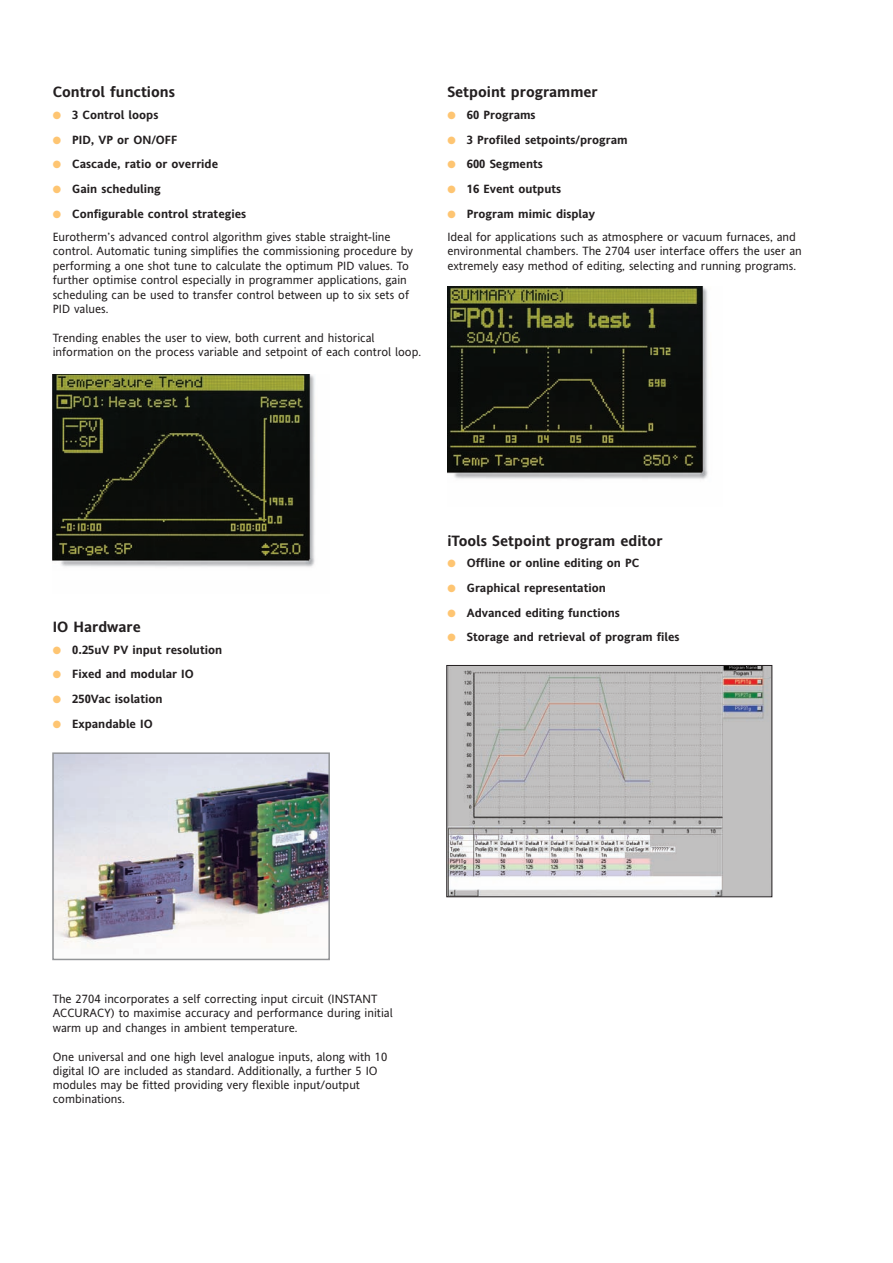
<style>
.page{position:relative;width:893px;height:1263px;background:#fff}
.page>*{position:absolute;margin:0;border:0;box-sizing:border-box;transform-origin:0 0}
.t1{font:700 15px "Invensys Andale";color:#231f20}
.t2{font:12px/14.4px "Invensys Andale";color:#231f20}
.t3{font:700 12px "Invensys Andale";color:#231f20}
.s1{color:#fec572}
.s2{font-weight:700}
</style>
<div class="page">
<img style="left:55px;top:755px;width:272px;height:193px">
<div style="left:52px;top:752px;width:278px;height:208px;border:2px solid #939598"></div>
<img style="left:448px;top:667px;width:322px;height:228px">
<div style="left:446px;top:665px;width:326px;height:232px;border:1px solid #231f20"></div>
<img style="left:52px;top:374px;width:263px;height:193px">
<img style="left:447px;top:287px;width:261px;height:192px">
<p class="t1" style="left:53px;top:87px;width:124px">Control functions</p>
<p class="t3" style="left:53px;top:110px;width:107px"><span class="s1">●</span> 3 Control loops</p>
<p class="t3" style="left:53px;top:135px;width:126px"><span class="s1">●</span> PID, VP or ON/OFF</p>
<p class="t3" style="left:53px;top:160px;width:167px"><span class="s1">●</span> Cascade, ratio or override</p>
<p class="t3" style="left:53px;top:185px;width:110px"><span class="s1">●</span> Gain scheduling</p>
<p class="t2" style="left:53px;top:203px;width:339px;line-height:23.1px"><span class="s1">●</span> <span class="s2">Configurable control strategies<br></span>Eurotherm’s advanced control algorithm gives stable straight-line</p>
<p class="t2" style="left:53px;top:245px;width:362px">control. Automatic tuning simplifies the commissioning procedure by performing a one shot tune to calculate the optimum PID values. To further optimise control especially in programmer applications, gain scheduling can be used to transfer control between up to six sets of PID values.</p>
<p class="t2" style="left:53px;top:332px;width:370px">Trending enables the user to view, both current and historical information on the process variable and setpoint of each control loop.</p>
<p class="t1" style="left:447px;top:87px;width:152px">Setpoint programmer</p>
<p class="t3" style="left:447px;top:110px;width:90px"><span class="s1">●</span> 60 Programs</p>
<p class="t3" style="left:447px;top:135px;width:182px"><span class="s1">●</span> 3 Profiled setpoints/program</p>
<p class="t3" style="left:447px;top:160px;width:97px"><span class="s1">●</span> 600 Segments</p>
<p class="t3" style="left:447px;top:185px;width:115px"><span class="s1">●</span> 16 Event outputs</p>
<p class="t2" style="left:447px;top:203px;width:350px;line-height:23.1px"><span class="s1">●</span> <span class="s2">Program mimic display<br></span>Ideal for applications such as atmosphere or vacuum furnaces, and</p>
<p class="t2" style="left:447px;top:245px;width:356px">environmental chambers. The 2704 user interface offers the user an extremely easy method of editing, selecting and running programs.</p>
<p class="t1" style="left:53px;top:621px;width:90px">IO Hardware</p>
<p class="t3" style="left:53px;top:645px;width:171px"><span class="s1">●</span> 0.25uV PV input resolution</p>
<p class="t3" style="left:53px;top:670px;width:143px"><span class="s1">●</span> Fixed and modular IO</p>
<p class="t3" style="left:53px;top:694px;width:111px"><span class="s1">●</span> 250Vac isolation</p>
<p class="t3" style="left:53px;top:719px;width:101px"><span class="s1">●</span> Expandable IO</p>
<p class="t1" style="left:447px;top:535px;width:217px">iTools Setpoint program editor</p>
<p class="t3" style="left:447px;top:559px;width:194px"><span class="s1">●</span> Offline or online editing on PC</p>
<p class="t3" style="left:447px;top:583px;width:160px"><span class="s1">●</span> Graphical representation</p>
<p class="t3" style="left:447px;top:608px;width:174px"><span class="s1">●</span> Advanced editing functions</p>
<p class="t3" style="left:447px;top:633px;width:234px"><span class="s1">●</span> Storage and retrieval of program files</p>
<p class="t2" style="left:53px;top:993px;width:341px">The 2704 incorporates a self correcting input circuit (INSTANT<br>ACCURACY) to maximise accuracy and performance during initial warm up and changes in ambient temperature.</p>
<p class="t2" style="left:53px;top:1050px;width:336px">One universal and one high level analogue inputs, along with 10 digital IO are included as standard. Additionally, a further 5 IO modules may be fitted providing very flexible input/output combinations.</p>
</div>
